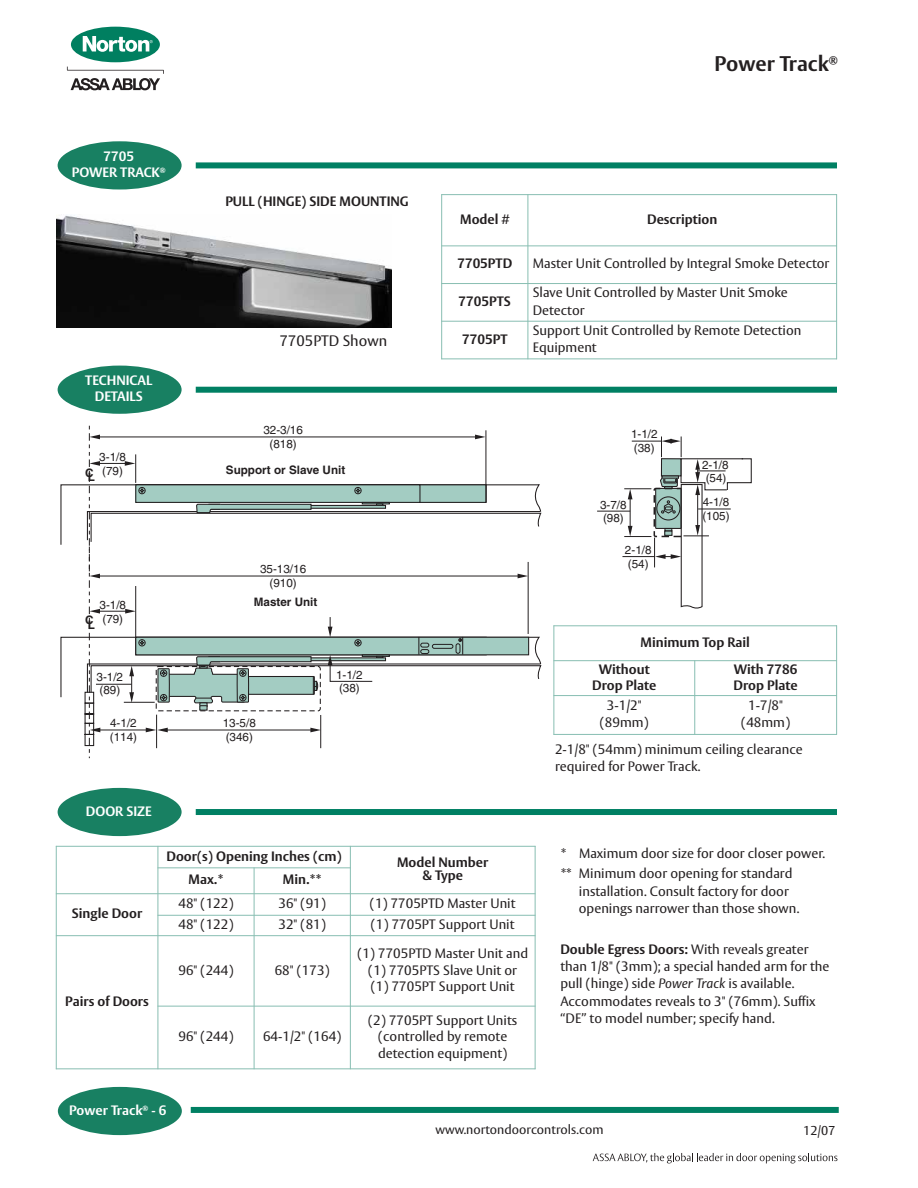
<style>
.page{position:relative;width:918px;height:1188px;background:#fff}
.page>*{position:absolute;margin:0;border:0;box-sizing:border-box;transform-origin:0 0}
.t1{font:700 21px "Vesta";color:#231f20}
.t2{font:15px "Vesta";color:#231f20}
.t3{font:13.5px/17.2px "Vesta";color:#231f20}
.t4{font:700 13.5px/26.7px "Vesta";color:#231f20}
.t5{font:700 13.5px/16.2px "Vesta";color:#fff;text-align:center}
.t6{font:12.75px "Vesta";color:#231f20}
.t7{font:700 12.75px "Vesta";letter-spacing:-.015em;color:#fff}
.t8{font:11.7px/13.5px "Helvetica";color:#231f20}
.t9{font:700 11.7px "Helvetica";color:#231f20}
.s1{font-weight:700}
.s2{font-style:italic}
</style>
<div class="page">
<div style="left:196px;top:162px;width:641px;height:6px;background:#008063"></div>
<div style="left:55px;top:139px;width:129px;height:53px;background:#188062;border:2px solid #fff;border-radius:50%"></div>
<svg style="left:67px;top:67px;width:97px;height:23px"></svg>
<div style="left:71px;top:27px;width:89px;height:35px;background:#007f60;border-radius:50%"></div>
<svg style="left:83px;top:36px;width:70px;height:16px"></svg>
<div style="left:191px;top:1107px;width:648px;height:6px;background:#008063"></div>
<svg style="left:593px;top:1153px;width:244px;height:10px"></svg>
<div style="left:55px;top:1084px;width:129px;height:54px;background:#188062;border:2px solid #fff;border-radius:50%"></div>
<img style="left:56px;top:215px;width:336px;height:112px">
<hr style="left:441px;top:194px;width:1px;height:165px;background:#88beb2">
<hr style="left:528px;top:194px;width:1px;height:165px;background:#88beb2">
<hr style="left:836px;top:194px;width:1px;height:165px;background:#88beb2">
<hr style="left:441px;top:194px;width:396px;height:1px;background:#88beb2">
<hr style="left:441px;top:246px;width:396px;height:1px;background:#88beb2">
<hr style="left:441px;top:283px;width:396px;height:1px;background:#88beb2">
<hr style="left:441px;top:321px;width:396px;height:1px;background:#88beb2">
<hr style="left:441px;top:359px;width:396px;height:1px;background:#88beb2">
<svg style="left:60px;top:426px;width:482px;height:332px"></svg>
<hr style="left:622px;top:556px;width:33px;height:1px;background:#231f20">
<hr style="left:597px;top:511px;width:33px;height:1px;background:#231f20">
<svg style="left:624px;top:436px;width:128px;height:173px"></svg>
<hr style="left:56px;top:846px;width:1px;height:223px;background:#88beb2">
<hr style="left:158px;top:846px;width:1px;height:223px;background:#88beb2">
<hr style="left:254px;top:867px;width:1px;height:202px;background:#88beb2">
<hr style="left:350px;top:846px;width:1px;height:223px;background:#88beb2">
<hr style="left:535px;top:846px;width:1px;height:223px;background:#88beb2">
<hr style="left:56px;top:846px;width:479px;height:1px;background:#88beb2">
<hr style="left:158px;top:867px;width:193px;height:1px;background:#88beb2">
<hr style="left:56px;top:893px;width:479px;height:1px;background:#88beb2">
<hr style="left:158px;top:915px;width:378px;height:1px;background:#88beb2">
<hr style="left:56px;top:935px;width:479px;height:1px;background:#88beb2">
<hr style="left:158px;top:1006px;width:378px;height:1px;background:#88beb2">
<hr style="left:56px;top:1068px;width:479px;height:1px;background:#88beb2">
<hr style="left:554px;top:625px;width:1px;height:110px;background:#88beb2">
<hr style="left:694px;top:660px;width:1px;height:75px;background:#88beb2">
<hr style="left:836px;top:625px;width:1px;height:110px;background:#88beb2">
<hr style="left:554px;top:625px;width:283px;height:1px;background:#88beb2">
<hr style="left:554px;top:660px;width:283px;height:1px;background:#88beb2">
<hr style="left:554px;top:695px;width:283px;height:1px;background:#88beb2">
<hr style="left:554px;top:734px;width:283px;height:1px;background:#88beb2">
<div style="left:196px;top:387px;width:641px;height:6px;background:#008063"></div>
<div style="left:55px;top:363px;width:129px;height:53px;background:#188062;border:2px solid #fff;border-radius:50%"></div>
<div style="left:196px;top:809px;width:641px;height:6px;background:#008063"></div>
<div style="left:55px;top:785px;width:129px;height:54px;background:#188062;border:2px solid #fff;border-radius:50%"></div>
<p class="t5" style="left:72px;top:149px;width:95px">7705<br>POWER TRACK<sup>®</sup></p>
<p class="t5" style="left:85px;top:373px;width:69px">TECHNICAL<br>DETAILS</p>
<p class="t8" style="left:85px;top:452px;width:42px;text-align:right">3-1/8<br><span class="s1">C</span> (79)</p>
<p class="t9" style="left:88px;top:473px;width:9px">L</p>
<p class="t8" style="left:85px;top:599px;width:42px;text-align:right">3-1/8<br><span class="s1">C</span> (79)</p>
<p class="t9" style="left:88px;top:620px;width:9px">L</p>
<p class="t8" style="left:97px;top:672px;width:28px;line-height:12.3px">3-1/2 (89)</p>
<p class="t8" style="left:110px;top:717px;width:29px">4-1/2 (114)</p>
<p class="t5" style="left:86px;top:804px;width:67px">DOOR SIZE</p>
<p class="t4" style="left:225px;top:189px;width:185px">PULL (HINGE) SIDE MOUNTING</p>
<p class="t2" style="left:280px;top:335px;width:109px">7705PTD Shown</p>
<p class="t8" style="left:263px;top:425px;width:41px;text-align:center">32-3/16 (818)</p>
<p class="t9" style="left:226px;top:466px;width:121px">Support or Slave Unit</p>
<p class="t8" style="left:260px;top:564px;width:48px;text-align:center">35-13/16 (910)</p>
<p class="t9" style="left:254px;top:597px;width:65px">Master Unit</p>
<p class="t8" style="left:223px;top:717px;width:35px">13-5/8 (346)</p>
<p class="t8" style="left:336px;top:669px;width:28px">1-1/2 (38)</p>
<h1 class="t1" style="left:715px;top:55px;width:125px">Power Track<sup>®</sup></h1>
<p class="t4" style="left:460px;top:207px;width:51px">Model #</p>
<p class="t4" style="left:647px;top:207px;width:72px">Description</p>
<p class="t4" style="left:457px;top:251px;width:56px">7705PTD</p>
<p class="t3" style="left:533px;top:256px;width:298px">Master Unit Controlled by Integral Smoke Detector</p>
<p class="t4" style="left:459px;top:289px;width:54px">7705PTS</p>
<p class="t3" style="left:533px;top:285px;width:257px">Slave Unit Controlled by Master Unit Smoke<br>Detector</p>
<p class="t4" style="left:462px;top:327px;width:47px">7705PT</p>
<p class="t3" style="left:533px;top:323px;width:270px">Support Unit Controlled by Remote Detection<br>Equipment</p>
<p class="t8" style="left:631px;top:429px;width:28px">1-1/2 (38)</p>
<p class="t8" style="left:600px;top:499px;width:28px">3-7/8 (98)</p>
<p class="t8" style="left:625px;top:545px;width:28px">2-1/8 (54)</p>
<p class="t8" style="left:702px;top:459px;width:28px;text-align:center">2-1/8 (54)</p>
<p class="t8" style="left:702px;top:497px;width:29px">4-1/8 (105)</p>
<p class="t4" style="left:599px;top:630px;width:153px;text-indent:42px">Minimum Top Rail<br>Without</p>
<p class="t4" style="left:592px;top:673px;width:66px">Drop Plate</p>
<p class="t4" style="left:734px;top:662px;width:66px;line-height:16.5px">With 7786<br>Drop Plate</p>
<p class="t3" style="left:600px;top:699px;width:50px;line-height:16.5px;text-align:center">3-1/2" (89mm)</p>
<p class="t3" style="left:741px;top:699px;width:50px;line-height:16.5px;text-align:center">1-7/8" (48mm)</p>
<p class="t3" style="left:555px;top:741px;width:249px">2-1/8" (54mm) minimum ceiling clearance required for Power Track.</p>
<p class="t4" style="left:72px;top:901px;width:72px">Single Door</p>
<p class="t4" style="left:65px;top:989px;width:85px">Pairs of Doors</p>
<p class="t4" style="left:167px;top:844px;width:177px">Door(s) Opening Inches (cm)</p>
<p class="t4" style="left:397px;top:850px;width:93px">Model Number</p>
<p class="t4" style="left:189px;top:867px;width:36px">Max.*</p>
<p class="t4" style="left:283px;top:867px;width:40px">Min.**</p>
<p class="t4" style="left:422px;top:863px;width:42px">&amp; Type</p>
<p class="t3" style="left:179px;top:896px;width:56px">48" (122)</p>
<p class="t3" style="left:279px;top:896px;width:49px">36" (91)</p>
<p class="t3" style="left:370px;top:896px;width:147px">(1) 7705PTD Master Unit</p>
<p class="t3" style="left:179px;top:917px;width:56px">48" (122)</p>
<p class="t3" style="left:279px;top:917px;width:49px">32" (81)</p>
<p class="t3" style="left:371px;top:917px;width:145px">(1) 7705PT Support Unit</p>
<p class="t3" style="left:179px;top:962px;width:56px">96" (244)</p>
<p class="t3" style="left:275px;top:962px;width:56px">68" (173)</p>
<p class="t3" style="left:179px;top:1029px;width:56px">96" (244)</p>
<p class="t3" style="left:263px;top:1029px;width:80px">64-1/2" (164)</p>
<p class="t3" style="left:357px;top:946px;width:172px;line-height:16.5px;text-align:center">(1) 7705PTD Master Unit and (1) 7705PTS Slave Unit or<br>(1) 7705PT Support Unit</p>
<p class="t3" style="left:368px;top:1013px;width:151px;line-height:16.5px;text-align:center">(2) 7705PT Support Units (controlled by remote detection equipment)</p>
<p class="t5" style="left:69px;top:1103px;width:99px">Power Track<sup>®</sup> - 6</p>
<p class="t7" style="left:73px;top:1105px;width:90px">Power Track<sup>®</sup> - 6</p>
<p class="t3" style="left:560px;top:844px;width:266px;line-height:20.5px">* Maximum door size for door closer power. ** Minimum door opening for standard</p>
<p class="t3" style="left:579px;top:883px;width:222px">installation. Consult factory for door openings narrower than those shown.</p>
<p class="t3" style="left:560px;top:942px;width:271px"><span class="s1">Double Egress Doors:</span> With reveals greater than 1/8" (3mm); a special handed arm for the pull (hinge) side <span class="s2">Power Track</span> is available.<br>Accommodates reveals to 3" (76mm). Suffix “DE” to model number; specify hand.</p>
<p class="t6" style="left:436px;top:1124px;width:169px">www.nortondoorcontrols.com</p>
<p class="t6" style="left:803px;top:1125px;width:34px">12/07</p>
</div>
